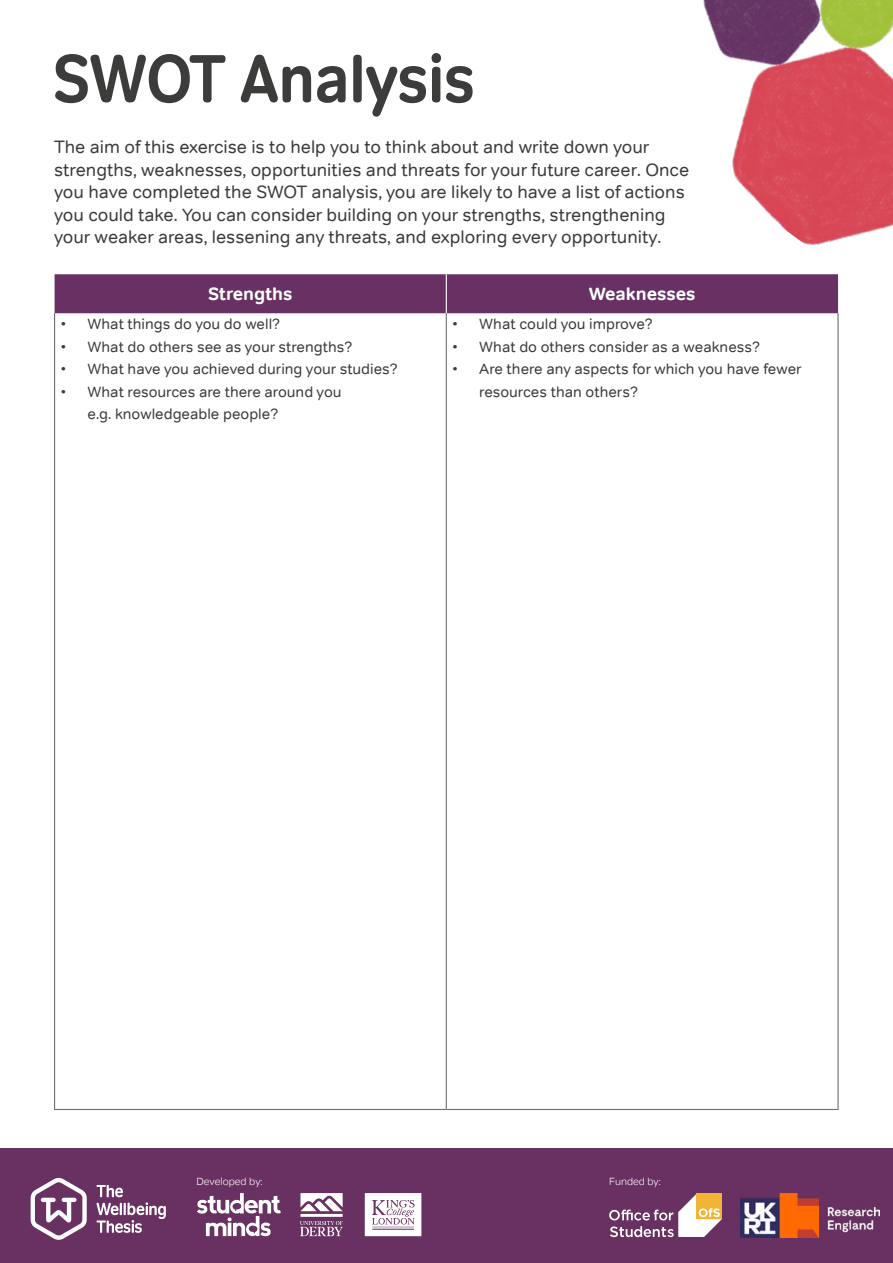
<style>
.page{position:relative;width:893px;height:1263px;background:#fff}
.page>*{position:absolute;margin:0;border:0;box-sizing:border-box;transform-origin:0 0}
.t1{font:67.5px "Tondo Signage";color:#3c3c3b}
.t2{font:18px/22.5px "Tondo";color:#3c3c3b}
.t3{font:700 18px "Tondo";color:#fff}
.t4{font:15px/22.5px "Tondo";color:#3c3c3b}
.t5{font:300 10.5px "Tondo";color:#fff}
</style>
<div class="page">
<img style="left:703px;top:0;width:190px;height:245px">
<div style="left:0;top:1148px;width:893px;height:115px;background:#683162"></div>
<svg style="left:365px;top:1193px;width:56px;height:43px;background:#e9e1e8"></svg>
<svg style="left:300px;top:1193px;width:43px;height:43px"></svg>
<svg style="left:197px;top:1193px;width:84px;height:43px"></svg>
<svg style="left:609px;top:1194px;width:113px;height:43px"></svg>
<svg style="left:31px;top:1178px;width:56px;height:62px"></svg>
<svg style="left:97px;top:1185px;width:69px;height:48px"></svg>
<img style="left:741px;top:1193px;width:138px;height:44px">
<div style="left:55px;top:274px;width:783px;height:39px;background:#693163"></div>
<hr style="left:54px;top:313px;width:1px;height:796px;background:#706f6f">
<hr style="left:837px;top:313px;width:2px;height:796px;background:#706f6f">
<hr style="left:54px;top:1109px;width:392px;height:1px;background:#706f6f">
<hr style="left:446px;top:1109px;width:393px;height:1px;background:#706f6f">
<hr style="left:446px;top:274px;width:1px;height:39px;background:#fff">
<hr style="left:446px;top:313px;width:1px;height:796px;background:#706f6f">
<h1 class="t1" style="left:54px;top:37px;width:422px">SWOT Analysis</h1>
<p class="t2" style="left:54px;top:136px;width:637px">The aim of this exercise is to help you to think about and write down your strengths, weaknesses, opportunities and threats for your future career. Once you have completed the SWOT analysis, you are likely to have a list of actions you could take. You can consider building on your strengths, strengthening your weaker areas, lessening any threats, and exploring every opportunity.</p>
<p class="t3" style="left:208px;top:283px;width:86px">Strengths</p>
<p class="t3" style="left:589px;top:283px;width:108px">Weaknesses</p>
<p class="t4" style="left:61px;top:313px;width:221px">• What things do you do well?</p>
<p class="t4" style="left:61px;top:335px;width:293px">• What do others see as your strengths?</p>
<p class="t4" style="left:61px;top:358px;width:339px">• What have you achieved during your studies?</p>
<p class="t4" style="left:88px;top:380px;width:255px;text-indent:-27px">• What resources are there around you e.g. knowledgeable people?</p>
<p class="t4" style="left:452px;top:313px;width:202px">• What could you improve?</p>
<p class="t4" style="left:452px;top:335px;width:309px">• What do others consider as a weakness?</p>
<p class="t4" style="left:479px;top:358px;width:324px;text-indent:-27px">• Are there any aspects for which you have fewer resources than others?</p>
<p class="t5" style="left:196px;top:1175px;width:68px">Developed by:</p>
<p class="t5" style="left:609px;top:1175px;width:53px">Funded by:</p>
</div>
